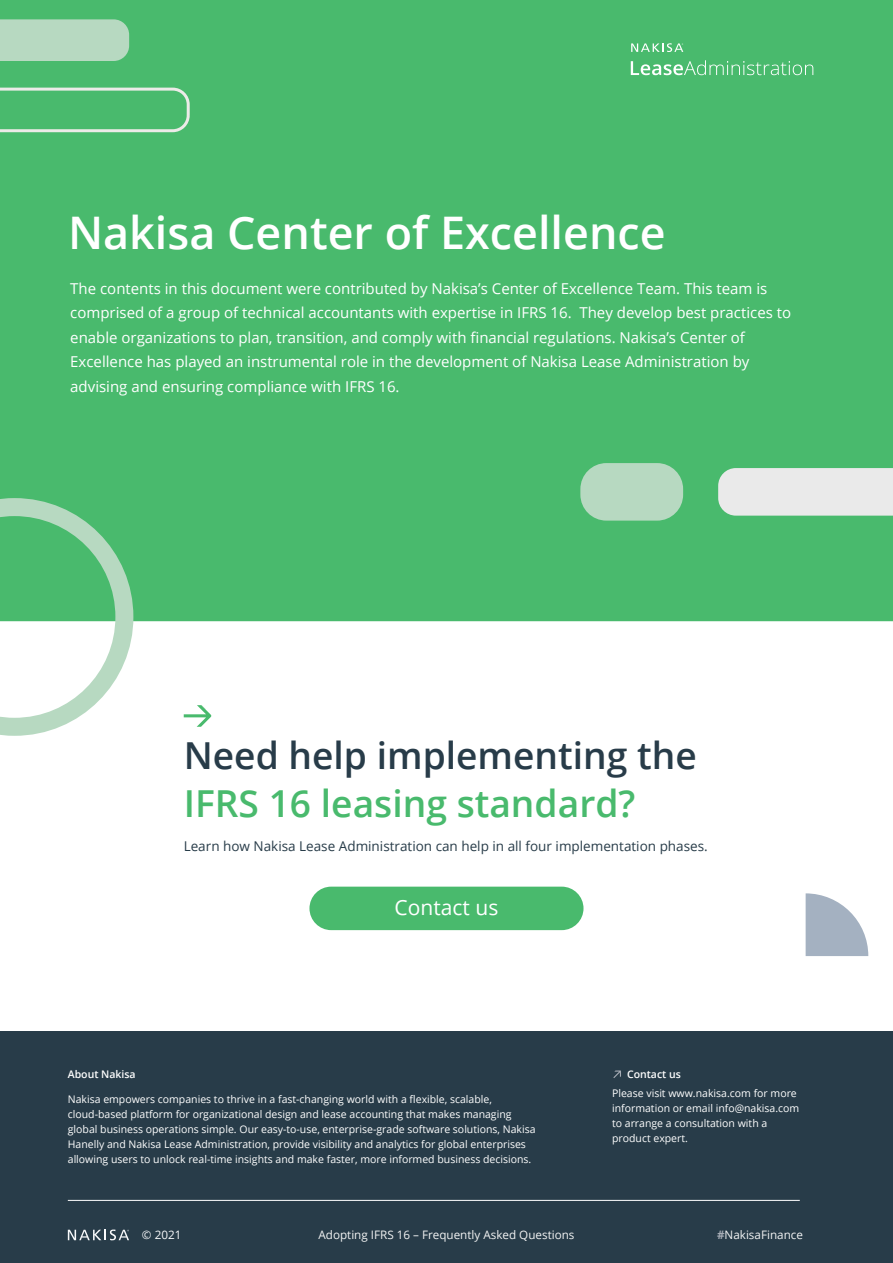
<style>
.page{position:relative;width:893px;height:1263px;background:#fff}
.page>*{position:absolute;margin:0;border:0;box-sizing:border-box;transform-origin:0 0}
.t1{font:600 45px "Open Sans";color:#fff}
.t2{font:600 37.2px "Open Sans";color:#283c49}
.t3{font:600 37.2px "Open Sans";color:#49ba6d}
.t4{font:21px "Open Sans";color:#fff}
.t5{font:15px/24.6px "Open Sans";color:#fff}
.t6{font:13.5px "Open Sans";color:#283c49}
.t7{font:11.7px "Open Sans";color:#f3f4f4}
.t8{font:11.7px "Open Sans";color:#f8f9fb}
.t9{font:10.5px/15px "Open Sans";color:#fff}
.t10{font:600 10.5px "Open Sans";color:#fff}
.s1{font-weight:700;color:#a6acb5}
</style>
<div class="page">
<div style="left:309px;top:887px;width:274px;height:43px;background:#49ba6d;border-radius:22px"></div>
<div style="left:0;top:0;width:893px;height:621px;background:#49ba6d"></div>
<div style="left:0;top:1031px;width:893px;height:232px;background:#283c49"></div>
<svg style="left:68px;top:1229px;width:61px;height:12px"></svg>
<hr style="left:68px;top:1200px;width:732px;height:1px;background:#fff">
<div style="left:580px;top:463px;width:103px;height:58px;background:#b7d9c1;border-radius:26px"></div>
<div style="left:718px;top:468px;width:175px;height:48px;background:#eaeaea"></div>
<svg style="left:0;top:87px;width:190px;height:46px"></svg>
<div style="left:0;top:19px;width:129px;height:42px;background:#b7d9c1"></div>
<svg style="left:806px;top:893px;width:62px;height:63px"></svg>
<svg style="left:0;top:498px;width:133px;height:238px"></svg>
<svg style="left:613px;top:1070px;width:8px;height:8px"></svg>
<svg style="left:184px;top:705px;width:27px;height:22px"></svg>
<svg style="left:631px;top:60px;width:182px;height:15px"></svg>
<svg style="left:631px;top:43px;width:52px;height:9px"></svg>
<h1 class="t1" style="left:68px;top:202px;width:599px">Nakisa Center of Excellence</h1>
<p class="t5" style="left:70px;top:275px;width:722px">The contents in this document were contributed by Nakisa’s Center of Excellence Team. This team is comprised of a group of technical accountants with expertise in IFRS 16. They develop best practices to enable organizations to plan, transition, and comply with financial regulations. Nakisa’s Center of Excellence has played an instrumental role in the development of Nakisa Lease Administration by advising and ensuring compliance with IFRS 16.</p>
<h2 class="t2" style="left:184px;top:730px;width:515px">Need help implementing the</h2>
<h2 class="t3" style="left:184px;top:778px;width:453px">IFRS 16 leasing standard?</h2>
<p class="t6" style="left:184px;top:837px;width:526px">Learn how Nakisa Lease Administration can help in all four implementation phases.</p>
<h3 class="t4" style="left:395px;top:893px;width:105px">Contact us</h3>
<p class="t10" style="left:68px;top:1066px;width:69px">About Nakisa</p>
<p class="t10" style="left:627px;top:1066px;width:55px">Contact us</p>
<p class="t9" style="left:68px;top:1091px;width:469px">Nakisa empowers companies to thrive in a fast-changing world with a flexible, scalable, cloud-based platform for organizational design and lease accounting that makes managing global business operations simple. Our easy-to-use, enterprise-grade software solutions, Nakisa Hanelly and Nakisa Lease Administration, provide visibility and analytics for global enterprises allowing users to unlock real-time insights and make faster, more informed business decisions.</p>
<p class="t9" style="left:612px;top:1085px;width:189px">Please visit www.nakisa.com for more information or email info@nakisa.com to arrange a consultation with a product expert.</p>
<p class="t8" style="left:142px;top:1227px;width:41px">© 2021</p>
<p class="t7" style="left:717px;top:1227px;width:87px"><span class="s1">#</span>NakisaFinance</p>
<p class="t7" style="left:318px;top:1227px;width:258px">Adopting IFRS 16 – Frequently Asked Questions</p>
</div>
